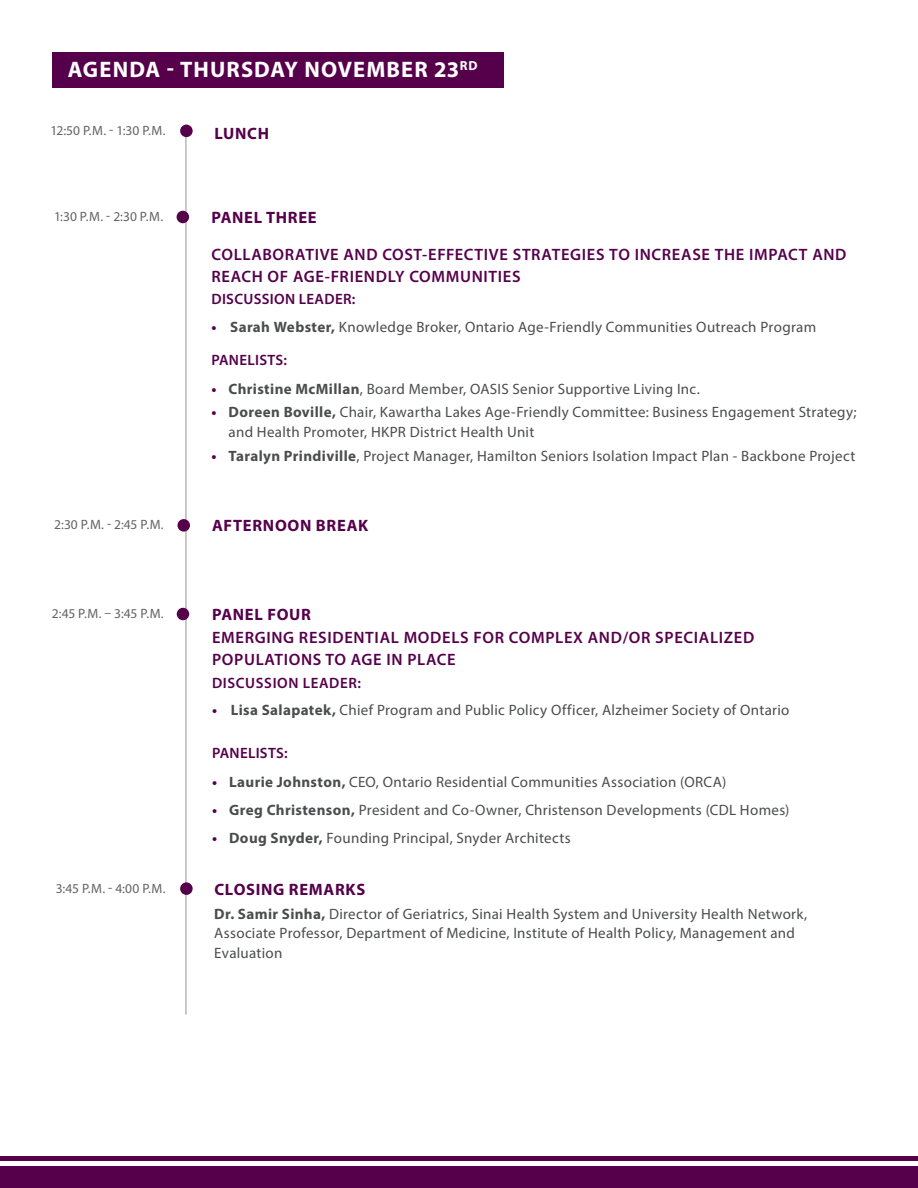
<style>
.page{position:relative;width:918px;height:1188px;background:#fff}
.page>*{position:absolute;margin:0;border:0;box-sizing:border-box;transform-origin:0 0}
.t1{font:700 22.5px "Myriad Pro";letter-spacing:.05em;color:#fff}
.Body_Text{font:600 16.5px/22.5px "Myriad Pro";letter-spacing:.04em;color:#56004b}
.Copy_10pt{font:600 16.5px/22.5px "Myriad Pro";letter-spacing:.04em;color:#56004b}
.Subtitle_1_-_10pts{font:700 16.5px "Myriad Pro";letter-spacing:.045em;color:#56004b}
.Copy_10pt-2{font:700 16.5px "Myriad Pro";letter-spacing:.04em;color:#56004b}
.Body_Text-2{font:15px/19.5px "Myriad Pro";letter-spacing:.02em;color:#4b4c4d}
.Copy_10pt-3{font:600 15px "Myriad Pro";letter-spacing:.02em;color:#56004b}
.Copy_10pt-4{font:600 15px "Myriad Pro";letter-spacing:.04em;color:#56004b}
.Body_Text-3{font:600 15px "Myriad Pro";letter-spacing:.02em;color:#56004b}
.Subtitle_2_-_9pts{font:13.5px "Myriad Pro";letter-spacing:-.005em;color:#636366}
.s1{font-weight:700;color:#56004b}
.s2{font-weight:700}
</style>
<div class="page">
<hr style="left:186px;top:125px;width:1px;height:890px;background:#939598">
<div style="left:177px;top:211px;width:12px;height:12px;background:#56004b;border-radius:50%"></div>
<div style="left:177px;top:519px;width:13px;height:13px;background:#56004b;border-radius:50%"></div>
<div style="left:52px;top:52px;width:452px;height:36px;background:#56004b"></div>
<div style="left:177px;top:608px;width:12px;height:12px;background:#56004b;border-radius:50%"></div>
<div style="left:0;top:1166px;width:918px;height:22px;background:#56004b"></div>
<hr style="left:0;top:1157px;width:918px;height:4px;background:#56004b">
<div style="left:180px;top:882px;width:13px;height:13px;background:#56004b;border-radius:50%"></div>
<div style="left:180px;top:125px;width:13px;height:12px;background:#56004b;border-radius:50%"></div>
<p class="t1" style="left:68px;top:55px;width:411px">AGENDA - THURSDAY NOVEMBER 23<sup>RD</sup></p>
<p class="Subtitle_2_-_9pts" style="left:51px;top:122px;width:117px">12:50 P.M. - 1:30 P.M.</p>
<p class="Subtitle_1_-_10pts" style="left:214px;top:123px;width:56px">LUNCH</p>
<p class="Subtitle_2_-_9pts" style="left:54px;top:208px;width:111px">1:30 P.M. - 2:30 P.M.</p>
<p class="Copy_10pt-2" style="left:212px;top:207px;width:107px">PANEL THREE</p>
<p class="Body_Text" style="left:212px;top:243px;width:637px">COLLABORATIVE AND COST-EFFECTIVE STRATEGIES TO INCREASE THE IMPACT AND<br>REACH OF AGE-FRIENDLY COMMUNITIES</p>
<p class="Copy_10pt-3" style="left:212px;top:289px;width:145px">DISCUSSION LEADER:</p>
<p class="Body_Text-2" style="left:212px;top:317px;width:606px"><span class="s1">•</span> <span class="s2">Sarah Webster,</span> Knowledge Broker, Ontario Age-Friendly Communities Outreach Program</p>
<p class="Copy_10pt-3" style="left:212px;top:351px;width:77px">PANELISTS:</p>
<p class="Body_Text-2" style="left:212px;top:379px;width:490px"><span class="s1">•</span> <span class="s2">Christine McMillan</span>, Board Member, OASIS Senior Supportive Living Inc.</p>
<p class="Body_Text-2" style="left:229px;top:402px;width:630px;text-indent:-17px"><span class="s1">•</span> <span class="s2">Doreen Boville,</span> Chair, Kawartha Lakes Age-Friendly Committee: Business Engagement Strategy; and Health Promoter, HKPR District Health Unit</p>
<p class="Body_Text-2" style="left:212px;top:446px;width:645px"><span class="s1">•</span> <span class="s2">Taralyn Prindiville</span>, Project Manager, Hamilton Seniors Isolation Impact Plan - Backbone Project</p>
<p class="Subtitle_2_-_9pts" style="left:54px;top:516px;width:111px">2:30 P.M. - 2:45 P.M.</p>
<p class="Subtitle_1_-_10pts" style="left:212px;top:515px;width:158px">AFTERNOON BREAK</p>
<p class="Subtitle_2_-_9pts" style="left:52px;top:605px;width:113px">2:45 P.M. – 3:45 P.M.</p>
<p class="Copy_10pt-2" style="left:212px;top:604px;width:100px">PANEL FOUR</p>
<p class="Copy_10pt" style="left:212px;top:625px;width:544px">EMERGING RESIDENTIAL MODELS FOR COMPLEX AND/OR SPECIALIZED<br>POPULATIONS TO AGE IN PLACE</p>
<p class="Copy_10pt-4" style="left:212px;top:673px;width:151px">DISCUSSION LEADER:</p>
<p class="Body_Text-2" style="left:212px;top:700px;width:579px"><span class="s1">•</span> <span class="s2">Lisa Salapatek,</span> Chief Program and Public Policy Officer, Alzheimer Society of Ontario</p>
<p class="Body_Text-3" style="left:212px;top:743px;width:77px">PANELISTS:</p>
<p class="Body_Text-2" style="left:212px;top:772px;width:516px"><span class="s1">•</span> <span class="s2">Laurie Johnston,</span> CEO, Ontario Residential Communities Association (ORCA)</p>
<p class="Body_Text-2" style="left:212px;top:800px;width:579px"><span class="s1">•</span> <span class="s2">Greg Christenson,</span> President and Co-Owner, Christenson Developments (CDL Homes)</p>
<p class="Body_Text-2" style="left:212px;top:828px;width:360px"><span class="s1">•</span> <span class="s2">Doug Snyder,</span> Founding Principal, Snyder Architects</p>
<p class="Subtitle_2_-_9pts" style="left:56px;top:880px;width:111px">3:45 P.M. - 4:00 P.M.</p>
<p class="Subtitle_1_-_10pts" style="left:214px;top:878px;width:153px">CLOSING REMARKS</p>
<p class="Body_Text-2" style="left:214px;top:903px;width:595px"><span class="s2">Dr. Samir Sinha,</span> Director of Geriatrics, Sinai Health System and University Health Network,<br>Associate Professor, Department of Medicine, Institute of Health Policy, Management and<br>Evaluation</p>
</div>
